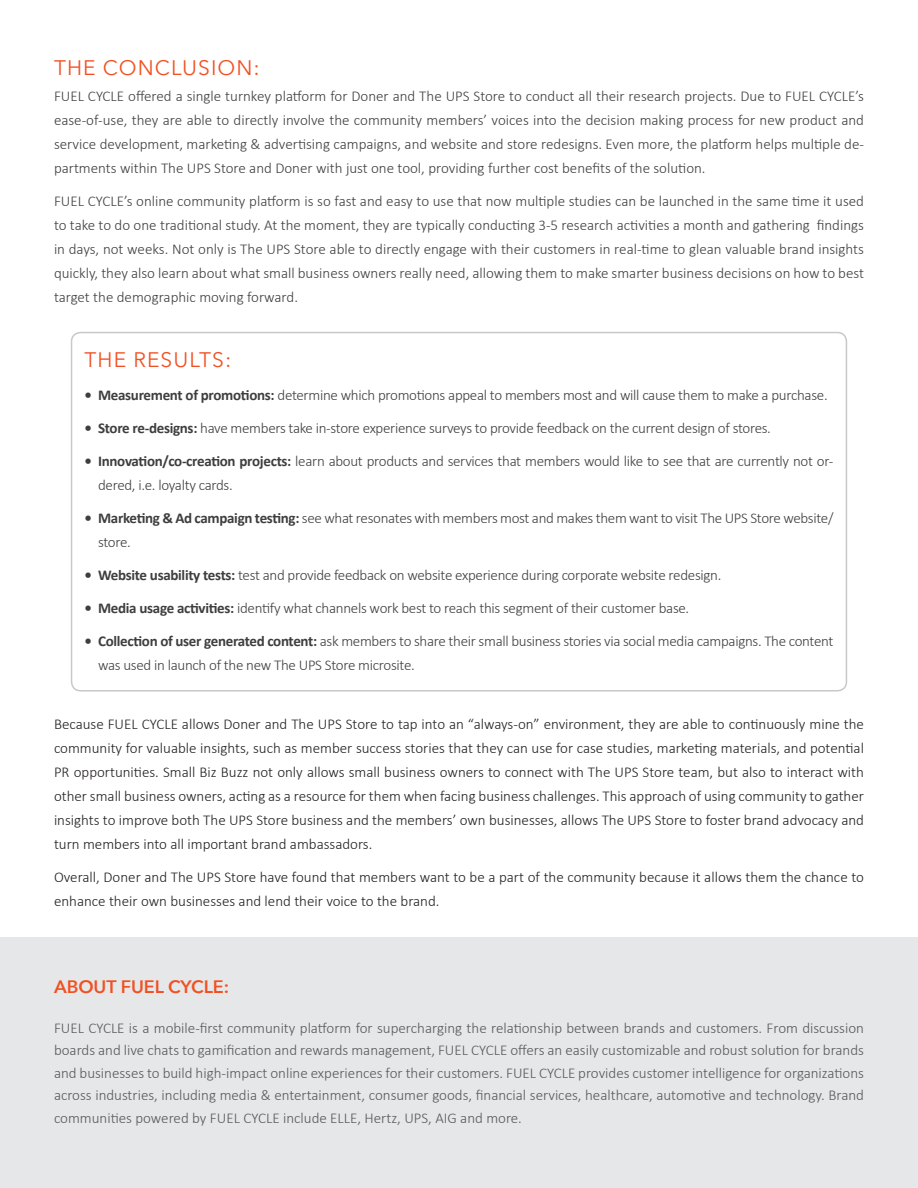
<style>
.page{position:relative;width:918px;height:1188px;background:#fff}
.page>*{position:absolute;margin:0;border:0;box-sizing:border-box;transform-origin:0 0}
.t1{font:21px "Avenir Next";letter-spacing:.05em;color:#f15122}
.t2{font:600 18px "Avenir Next";color:#f15122}
.t3{font:300 15px/24px "Calibri";letter-spacing:-.02em;color:#3e3e3f}
.t4{font:300 15px/24px "Calibri";color:#231f20;text-align:justify}
.BODY_-_WHITE{font:300 15px/22.5px "Calibri";color:#57585a;text-align:justify}
.s1{font-weight:700}
</style>
<div class="page">
<div style="left:0;top:938px;width:918px;height:250px;background:#e6e7e9"></div>
<div style="left:71px;top:332px;width:776px;height:360px;border:2px solid #c7c8ca;border-radius:9px"></div>
<p class="t1" style="left:54px;top:50px;width:207px">THE CONCLUSION:</p>
<p class="t3" style="left:54px;top:84px;width:812px;text-align:justify">FUEL CYCLE offered a single turnkey platform for Doner and The UPS Store to conduct all their research projects. Due to FUEL CYCLE’s ease-of-use, they are able to directly involve the community members’ voices into the decision making process for new product and service development, marketing &amp; advertising campaigns, and website and store redesigns. Even more, the platform helps multiple de&shy;partments within The UPS Store and Doner with just one tool, providing further cost benefits of the solution.</p>
<p class="t3" style="left:54px;top:189px;width:812px;text-align:justify">FUEL CYCLE’s online community platform is so fast and easy to use that now multiple studies can be launched in the same time it used to take to do one traditional study. At the moment, they are typically conducting 3-5 research activities a month and gathering findings in days, not weeks. Not only is The UPS Store able to directly engage with their customers in real-time to glean valuable brand insights quickly, they also learn about what small business owners really need, allowing them to make smarter business decisions on how to best target the demographic moving forward.</p>
<p class="t1" style="left:85px;top:342px;width:148px">THE RESULTS:</p>
<p class="t3" style="left:85px;top:383px;width:745px"><span class="s1">• Measurement of promotions:</span> determine which promotions appeal to members most and will cause them to make a purchase.</p>
<p class="t3" style="left:85px;top:416px;width:688px"><span class="s1">• Store re-designs:</span> have members take in-store experience surveys to provide feedback on the current design of stores.</p>
<p class="t3" style="left:98px;top:449px;width:737px;text-indent:-13px"><span class="s1">• Innovation/co-creation projects:</span> learn about products and services that members would like to see that are currently not or&shy;dered, i.e. loyalty cards.</p>
<p class="t3" style="left:98px;top:506px;width:737px;text-indent:-13px"><span class="s1">• Marketing &amp; Ad campaign testing:</span> see what resonates with members most and makes them want to visit The UPS Store website/ store.</p>
<p class="t3" style="left:85px;top:563px;width:638px"><span class="s1">• Website usability tests:</span> test and provide feedback on website experience during corporate website redesign.</p>
<p class="t3" style="left:85px;top:596px;width:606px"><span class="s1">• Media usage activities:</span> identify what channels work best to reach this segment of their customer base.</p>
<p class="t3" style="left:98px;top:629px;width:737px;text-indent:-13px"><span class="s1">• Collection of user generated content:</span> ask members to share their small business stories via social media campaigns. The content was used in launch of the new The UPS Store microsite.</p>
<p class="t4" style="left:54px;top:712px;width:812px">Because FUEL CYCLE allows Doner and The UPS Store to tap into an “always-on” environment, they are able to continuously mine the community for valuable insights, such as member success stories that they can use for case studies, marketing materials, and potential PR opportunities. Small Biz Buzz not only allows small business owners to connect with The UPS Store team, but also to interact with other small business owners, acting as a resource for them when facing business challenges. This approach of using community to gather insights to improve both The UPS Store business and the members’ own businesses, allows The UPS Store to foster brand advocacy and turn members into all important brand ambassadors.</p>
<p class="t4" style="left:54px;top:865px;width:811px">Overall, Doner and The UPS Store have found that members want to be a part of the community because it allows them the chance to enhance their own businesses and lend their voice to the brand.</p>
<p class="t2" style="left:54px;top:971px;width:177px">ABOUT FUEL CYCLE:</p>
<p class="BODY_-_WHITE" style="left:54px;top:1016px;width:812px">FUEL CYCLE is a mobile-first community platform for supercharging the relationship between brands and customers. From discussion boards and live chats to gamification and rewards management, FUEL CYCLE offers an easily customizable and robust solution for brands and businesses to build high-impact online experiences for their customers. FUEL CYCLE provides customer intelligence for organizations across industries, including media &amp; entertainment, consumer goods, financial services, healthcare, automotive and technology. Brand communities powered by FUEL CYCLE include ELLE, Hertz, UPS, AIG and more.</p>
</div>
